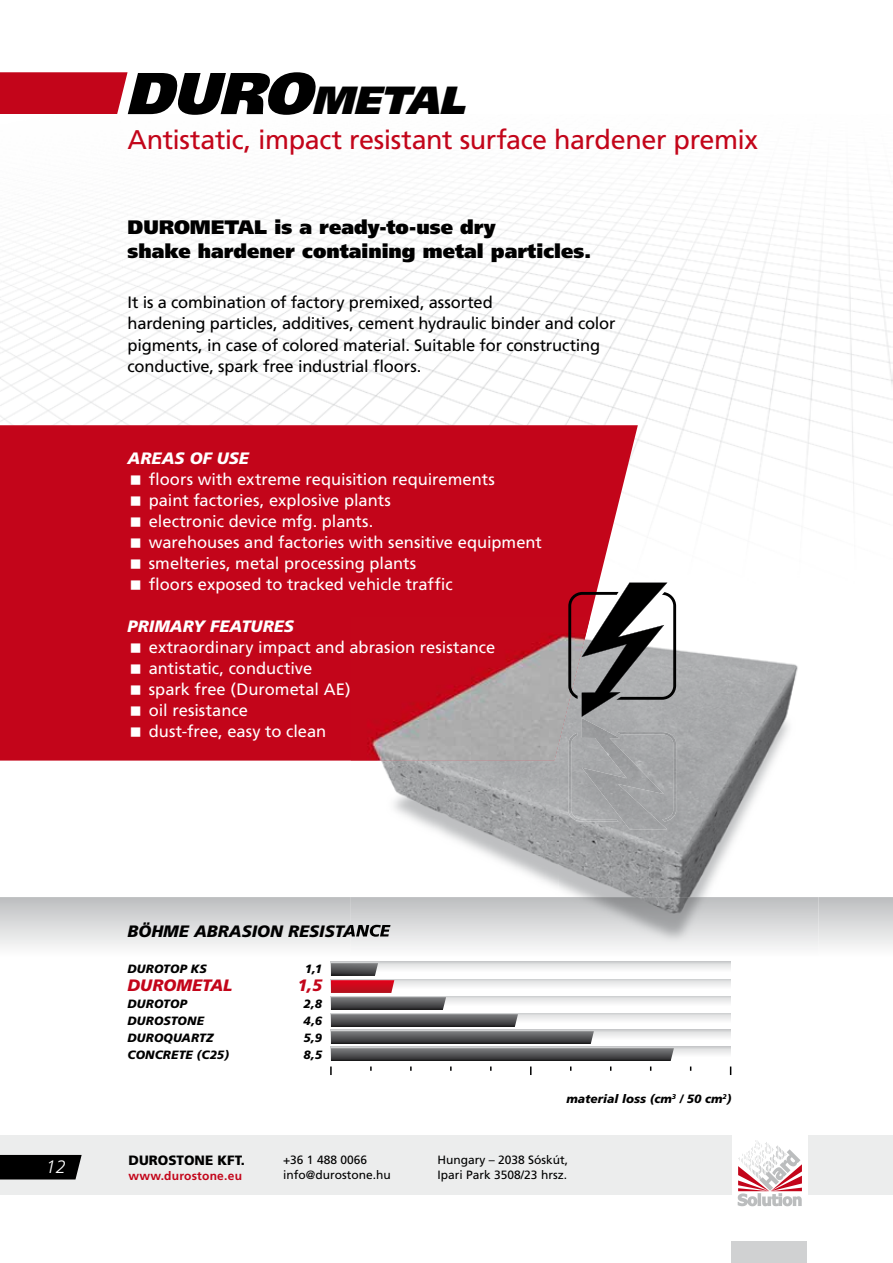
<style>
.page{position:relative;width:893px;height:1263px;background:#fff}
.page>*{position:absolute;margin:0;border:0;box-sizing:border-box;transform-origin:0 0}
.t1{font:italic 900 39.3px "Frutiger LT Std";color:#000}
.t2{font:27px "Frutiger CE";letter-spacing:-.02em;color:#c3051a}
.t3{font:900 19.5px/24px "Frutiger CE";color:#000}
.t4{font:italic 300 18px "Frutiger LT Std";color:#fff}
.t5{font:16.5px/21px "Frutiger CE";color:#fff}
.t6{font:16.5px/21px "Frutiger CE";letter-spacing:-.01em;color:#000}
.t7{font:italic 900 16.5px "Frutiger CE";color:#fff}
.t8{font:italic 900 16.5px "Frutiger CE";color:#000}
.t9{font:italic 900 16.5px "Frutiger CE";color:#c3051a}
.t10{font:900 13.5px "Frutiger LT Std";color:#000}
.t11{font:italic 900 12px/16.8px "Frutiger CE";letter-spacing:.01em;color:#000}
.t12{font:12px/15px "Frutiger LT Std";color:#000}
.t13{font:700 12px "Frutiger LT Std";letter-spacing:.02em;color:#c3051a}
.s1{font-size:58.95px}
</style>
<div class="page">
<div style="left:0;top:1135px;width:893px;height:60px;background:#eceded"></div>
<div style="left:0;top:1155px;width:82px;height:24px;background:#000"></div>
<div style="left:731px;top:1241px;width:76px;height:22px;background:#d0d1d2"></div>
<div style="left:732px;top:1135px;width:75px;height:76px;background:#fff"></div>
<svg style="left:738px;top:1140px;width:64px;height:66px"></svg>
<svg style="left:0;top:72px;width:128px;height:42px;background:#c61125"></svg>
<img style="left:0;top:177px;width:893px;height:406px">
<svg style="left:0;top:897px;width:893px;height:50px;background:#d8d8d9"></svg>
<div style="left:0;top:425px;width:638px;height:336px;background:#c3051a"></div>
<img style="left:559px;top:617px;width:239px;height:280px">
<img style="left:381px;top:761px;width:178px;height:126px">
<img style="left:351px;top:897px;width:467px;height:52px">
<img style="left:351px;top:922px;width:40px;height:15px">
<img style="left:351px;top:617px;width:239px;height:144px">
<svg style="left:568px;top:583px;width:108px;height:134px"></svg>
<img style="left:568px;top:732px;width:108px;height:90px">
<img style="left:582px;top:718px;width:85px;height:111px">
<svg style="left:674px;top:1013px;width:57px;height:7px"></svg>
<svg style="left:674px;top:1029px;width:57px;height:8px"></svg>
<svg style="left:674px;top:996px;width:57px;height:7px"></svg>
<svg style="left:674px;top:979px;width:57px;height:7px"></svg>
<svg style="left:331px;top:961px;width:400px;height:8px"></svg>
<svg style="left:674px;top:1046px;width:57px;height:8px"></svg>
<svg style="left:330px;top:963px;width:344px;height:112px"></svg>
<svg style="left:131px;top:475px;width:9px;height:10px"></svg>
<svg style="left:131px;top:496px;width:9px;height:10px"></svg>
<svg style="left:131px;top:517px;width:9px;height:10px"></svg>
<svg style="left:131px;top:538px;width:9px;height:10px"></svg>
<svg style="left:131px;top:559px;width:9px;height:10px"></svg>
<svg style="left:131px;top:580px;width:9px;height:10px"></svg>
<svg style="left:131px;top:643px;width:9px;height:10px"></svg>
<svg style="left:131px;top:664px;width:9px;height:10px"></svg>
<svg style="left:131px;top:685px;width:9px;height:10px"></svg>
<svg style="left:131px;top:706px;width:9px;height:10px"></svg>
<svg style="left:131px;top:728px;width:9px;height:9px"></svg>
<h1 class="t1" style="left:125px;top:76px;width:353px"><span class="s1">DURO</span>METAL</h1>
<h2 class="t2" style="left:128px;top:124px;width:632px">Antistatic, impact resistant surface hardener premix</h2>
<p class="t3" style="left:128px;top:215px;width:465px">DUROMETAL is a ready-to-use dry<br>shake hardener containing metal particles.</p>
<p class="t6" style="left:128px;top:292px;width:489px">It is a combination of factory premixed, assorted<br>hardening particles, additives, cement hydraulic binder and color pigments, in case of colored material. Suitable for constructing conductive, spark free industrial floors.</p>
<p class="t7" style="left:128px;top:449px;width:123px">AREAS OF USE</p>
<p class="t5" style="left:149px;top:469px;width:395px">floors with extreme requisition requirements<br>paint factories, explosive plants<br>electronic device mfg. plants.<br>warehouses and factories with sensitive equipment smelteries, metal processing plants<br>floors exposed to tracked vehicle traffic</p>
<p class="t7" style="left:128px;top:617px;width:168px">PRIMARY FEATURES</p>
<p class="t5" style="left:149px;top:637px;width:348px">extraordinary impact and abrasion resistance antistatic, conductive<br>spark free (Durometal AE)<br>oil resistance<br>dust-free, easy to clean</p>
<p class="t4" style="left:46px;top:1157px;width:22px">12</p>
<p class="t8" style="left:128px;top:921px;width:264px">BÖHME ABRASION RESISTANCE</p>
<p class="t11" style="left:128px;top:961px;width:81px">DUROTOP KS</p>
<p class="t9" style="left:128px;top:976px;width:106px">DUROMETAL</p>
<p class="t11" style="left:128px;top:996px;width:103px">DUROTOP<br>DUROSTONE<br>DUROQUARTZ<br>CONCRETE (C25)</p>
<p class="t10" style="left:129px;top:1152px;width:118px">DUROSTONE KFT.</p>
<p class="t13" style="left:129px;top:1168px;width:115px">www.durostone.eu</p>
<p class="t11" style="left:305px;top:961px;width:19px">1,1</p>
<p class="t9" style="left:298px;top:976px;width:26px">1,5</p>
<p class="t11" style="left:303px;top:996px;width:21px;text-align:justify">2,8<br>4,6<br>5,9<br>8,5</p>
<p class="t11" style="left:566px;top:1091px;width:166px">material loss (cm<sup>3</sup> / 50 cm<sup>2</sup>)</p>
<p class="t12" style="left:283px;top:1152px;width:109px">+36 1 488 0066 info@durostone.hu</p>
<p class="t12" style="left:438px;top:1152px;width:132px">Hungary – 2038 Sóskút,<br>Ipari Park 3508/23 hrsz.</p>
</div>
